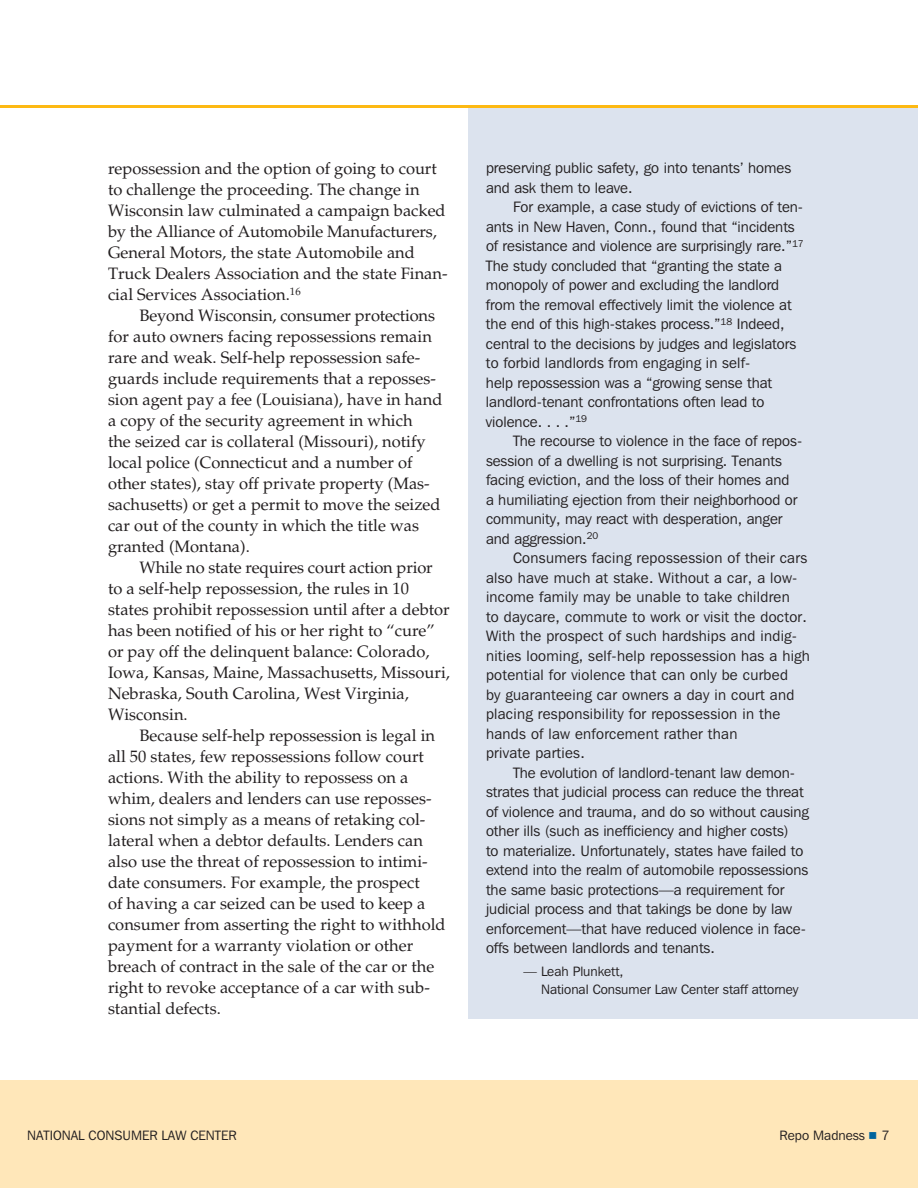
<style>
.page{position:relative;width:918px;height:1188px;background:#fff}
.page>*{position:absolute;margin:0;border:0;box-sizing:border-box;transform-origin:0 0}
.t1{font:16.5px/21px "Palatino LT Std";color:#231f20}
.t2{font:15px/19.5px "Franklin Gothic IT Cby BT";color:#231f20}
.t3{font:13.5px/18px "Franklin Gothic IT Cby BT";color:#231f20}
.s1{font-family:"Commercial Pi BT";color:#00649d}
</style>
<div class="page">
<div style="left:0;top:1080px;width:918px;height:108px;background:#ffe7b9"></div>
<div style="left:468px;top:108px;width:450px;height:910px;background:#dce3ee"></div>
<hr style="left:0;top:105px;width:918px;height:3px;background:#fdb913">
<p class="t1" style="left:108px;top:158px;width:341px">repossession and the option of going to court to challenge the proceeding. The change in Wisconsin law culminated a campaign backed by the Alliance of Automobile Manufacturers, General Motors, the state Automobile and Truck Dealers Association and the state Finan&shy;cial Services Association.<sup>16</sup></p>
<p class="t1" style="left:108px;top:305px;width:336px;text-indent:31px">Beyond Wisconsin, consumer protections for auto owners facing repossessions remain rare and weak. Self-help repossession safe&shy;guards include requirements that a reposses&shy;sion agent pay a fee (Louisiana), have in hand a copy of the security agreement in which<br>the seized car is collateral (Missouri), notify local police (Connecticut and a number of other states), stay off private property (Mas&shy;sachusetts) or get a permit to move the seized car out of the county in which the title was granted (Montana).</p>
<p class="t1" style="left:108px;top:557px;width:343px;text-indent:31px">While no state requires court action prior to a self-help repossession, the rules in 10 states prohibit repossession until after a debtor has been notified of his or her right to “cure” or pay off the delinquent balance: Colorado, Iowa, Kansas, Maine, Massachusetts, Missouri, Nebraska, South Carolina, West Virginia, Wisconsin.</p>
<p class="t1" style="left:108px;top:725px;width:339px;text-indent:31px">Because self-help repossession is legal in all 50 states, few repossessions follow court actions. With the ability to repossess on a whim, dealers and lenders can use reposses&shy;sions not simply as a means of retaking col&shy;lateral when a debtor defaults. Lenders can also use the threat of repossession to intimi&shy;date consumers. For example, the prospect<br>of having a car seized can be used to keep a consumer from asserting the right to withhold payment for a warranty violation or other breach of contract in the sale of the car or the right to revoke acceptance of a car with sub&shy;stantial defects.</p>
<p class="t2" style="left:486px;top:158px;width:326px">preserving public safety, go into tenants’ homes and ask them to leave.<br>For example, a case study of evictions of ten&shy;ants in New Haven, Conn., found that “incidents of resistance and violence are surprisingly rare.”<sup>17<br></sup>The study concluded that “granting the state a monopoly of power and excluding the landlord from the removal effectively limit the violence at the end of this high-stakes process.”<sup>18</sup> I ndeed, central to the decisions by judges and legislators to forbid landlords from engaging in self-<br>help repossession was a “growing sense that landlord-tenant confrontations often lead to violence. . . .”<sup>19<br></sup>The recourse to violence in the face of repos&shy;session of a dwelling is not surprising. Tenants facing eviction, and the loss of their homes and<br>a humiliating ejection from their neighborhood or community, may react with desperation, anger and aggression.<sup>20<br></sup>Consumers facing repossession of their cars also have much at stake. Without a car, a low&shy;income family may be unable to take children<br>to daycare, commute to work or visit the doctor.<br>With the prospect of such hardships and indig&shy;nities looming, self-help repossession has a high potential for violence that can only be curbed<br>by guaranteeing car owners a day in court and placing responsibility for repossession in the hands of law enforcement rather than<br>private parties.<br>The evolution of landlord-tenant law demon&shy;strates that judicial process can reduce the threat of violence and trauma, and do so without causing other ills (such as inefficiency and higher costs)<br>to materialize. U nfortunately, states have failed to extend into the realm of automobile repossessions the same basic protections—a requirement for judicial process and that takings be done by law enforcement—that have reduced violence in face&shy;offs between landlords and tenants.</p>
<p class="t3" style="left:541px;top:962px;width:259px;text-indent:-18px">— Leah Plunkett,<br>N ational Consumer Law Center staff attorney</p>
<p class="t3" style="left:27px;top:1126px;width:25px">NATION</p>
<p class="t3" style="left:71px;top:1126px;width:28px">AL CONSU</p>
<p class="t3" style="left:131px;top:1126px;width:68px">MER LAW CENTE</p>
<p class="t3" style="left:228px;top:1126px;width:10px">R</p>
<p class="t3" style="left:780px;top:1126px;width:111px">Repo Madness <span class="s1">5</span> 7</p>
</div>
